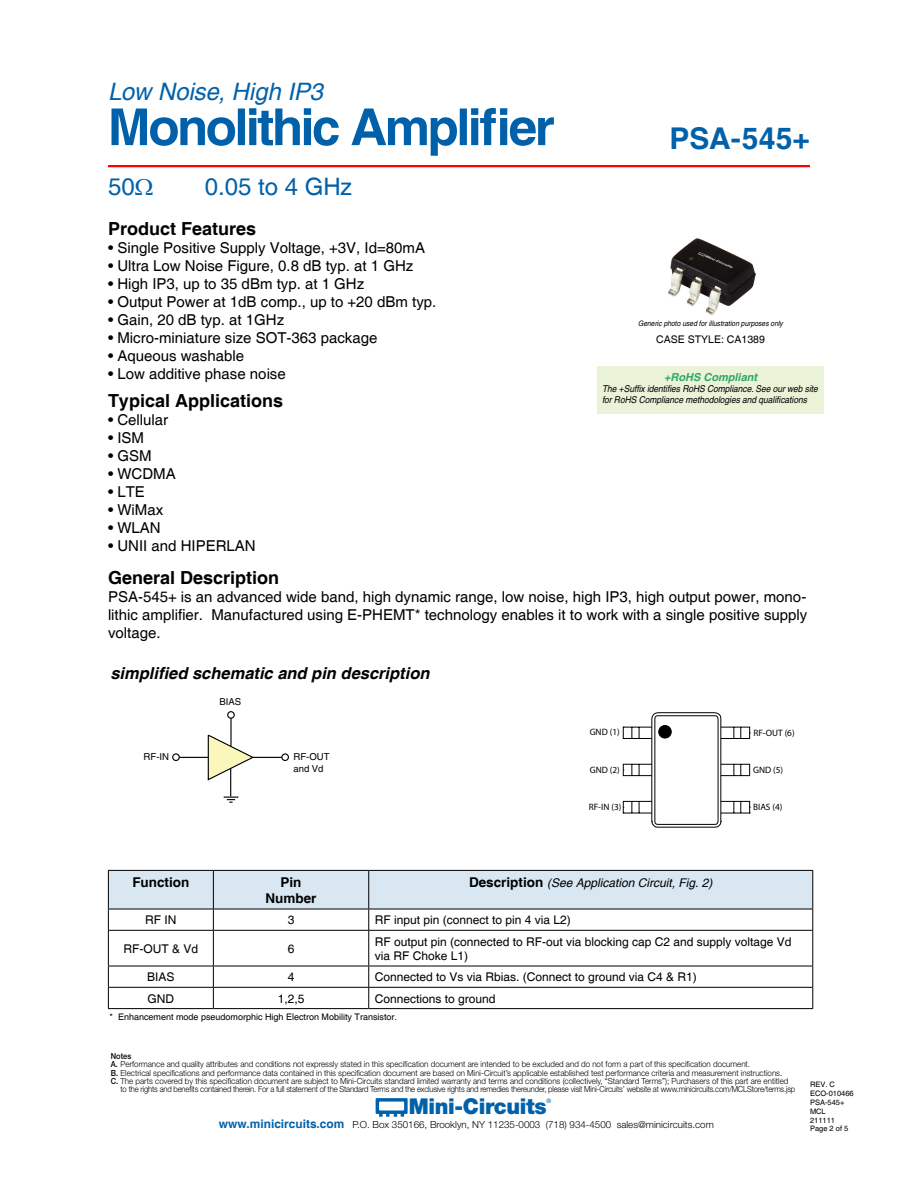
<style>
.page{position:relative;width:918px;height:1188px;background:#fff}
.page>*{position:absolute;margin:0;border:0;box-sizing:border-box;transform-origin:0 0}
.t1{font:700 51px "Helvetica";letter-spacing:-.05em;color:#0061aa}
.MODEL_NUMBER{font:700 30px "Helvetica";color:#0061aa}
.t2{font:italic 24px "Helvetica";letter-spacing:-.005em;color:#0061aa}
.SUB-HEADLINE{font:24px "Helvetica";color:#0061aa}
.t3{font:900 21.9px "Helvetica Neue";letter-spacing:-.015em;color:#0061aa}
.BODY_HEADLINE{font:700 18px "Helvetica";color:#000}
.t4{font:italic 700 16.5px "Helvetica";color:#000}
.FEAT___APPL{font:15px/18px "Helvetica";color:#000;text-align:justify}
.t5{font:700 13.5px "Helvetica";color:#000}
.t6{font:12px/14.4px "Helvetica";color:#000}
.t7{font:italic 12px "Helvetica";color:#000}
.t8{font:italic 700 10.95px "Helvetica";color:rgb(0 148 68/.8)}
.t9{font:10.5px "Helvetica";color:#000}
.t10{font:300 9.75px "Helvetica Neue";color:#000}
.t11{font:9.6px/11.4px "Helvetica";color:#000}
.t12{font:italic 9.45px/11.2px "Helvetica";letter-spacing:-.005em;color:#000;scale:.9 1}
.t13{font:9.3px "Myriad Pro";color:#000}
.SCHEMATIC___PIN{font:9px "Helvetica";color:#000}
.t14{font:300 8.4px "Helvetica Neue";color:#000;scale:.95 1}
.t15{font:300 8.4px "Helvetica Neue";letter-spacing:-.02em;color:#000;scale:.91 1}
.t16{font:500 8.4px "Helvetica Neue";color:#000;scale:.9 1}
.t17{font:italic 7.5px "Helvetica";color:#000;scale:.9 1}
.t18{font:7.5px "Helvetica";color:#000}
.t19{font:500 6.15px "Helvetica Neue";color:#0061aa}
.s1{font-weight:700;font-style:normal;font-size:13.5px}
.s2{font-weight:500}
.s3{font-family:"Helvetica";font-weight:700;font-size:11.85px;color:#0061aa}
</style>
<div class="page">
<hr style="left:108px;top:165px;width:702px;height:2px;background:#f00">
<svg style="left:376px;top:1098px;width:32px;height:19px"></svg>
<svg style="left:108px;top:870px;width:705px;height:60px"></svg>
<hr style="left:108px;top:930px;width:105px;height:1px;background:#000">
<hr style="left:108px;top:931px;width:1px;height:35px;background:#000">
<hr style="left:213px;top:930px;width:156px;height:1px;background:#000">
<hr style="left:213px;top:931px;width:1px;height:35px;background:#000">
<hr style="left:369px;top:930px;width:444px;height:1px;background:#000">
<hr style="left:368px;top:931px;width:1px;height:35px;background:#000">
<hr style="left:812px;top:931px;width:1px;height:35px;background:#000">
<hr style="left:108px;top:966px;width:105px;height:1px;background:#000">
<hr style="left:213px;top:966px;width:156px;height:1px;background:#000">
<hr style="left:369px;top:966px;width:444px;height:1px;background:#000">
<hr style="left:108px;top:987px;width:105px;height:1px;background:#000">
<svg style="left:108px;top:966px;width:1px;height:42px"></svg>
<hr style="left:213px;top:987px;width:156px;height:1px;background:#000">
<svg style="left:213px;top:966px;width:1px;height:42px"></svg>
<hr style="left:369px;top:987px;width:444px;height:1px;background:#000">
<svg style="left:368px;top:966px;width:1px;height:42px"></svg>
<svg style="left:812px;top:966px;width:1px;height:42px"></svg>
<hr style="left:108px;top:1008px;width:105px;height:1px;background:#000">
<hr style="left:213px;top:1008px;width:156px;height:1px;background:#000">
<hr style="left:369px;top:1008px;width:444px;height:1px;background:#000">
<svg style="left:623px;top:712px;width:127px;height:116px"></svg>
<div style="left:659px;top:726px;width:12px;height:12px;background:#000;border-radius:50%"></div>
<div style="left:659px;top:725px;width:12px;height:13px;border:1px solid #000;border-radius:50%"></div>
<div style="left:172px;top:753px;width:8px;height:8px;border:1px solid #000;border-radius:50%"></div>
<svg style="left:179px;top:734px;width:103px;height:69px"></svg>
<hr style="left:230px;top:718px;width:2px;height:28px;background:#000">
<div style="left:227px;top:711px;width:8px;height:8px;border:1px solid #000;border-radius:50%"></div>
<div style="left:281px;top:753px;width:8px;height:8px;border:1px solid #000;border-radius:50%"></div>
<div style="left:597px;top:367px;width:227px;height:47px;background:#eaf2d8"></div>
<img style="left:668px;top:238px;width:88px;height:77px">
<h3 class="t2" style="left:108px;top:77px;width:216px">Low Noise, High IP3</h3>
<h1 class="t1" style="left:108px;top:96px;width:448px">Monolithic Amplifier</h1>
<p class="SUB-HEADLINE" style="left:108px;top:173px;width:28px">50</p>
<p class="SUB-HEADLINE" style="left:205px;top:173px;width:149px">0.05 to 4 GHz</p>
<p class="BODY_HEADLINE" style="left:108px;top:218px;width:150px">Product Features</p>
<p class="FEAT___APPL" style="left:108px;top:239px;width:319px">• Single Positive Supply Voltage, +3V, Id=80mA</p>
<p class="FEAT___APPL" style="left:108px;top:257px;width:307px">• Ultra Low Noise Figure, 0.8 dB typ. at 1 GHz</p>
<p class="FEAT___APPL" style="left:108px;top:275px;width:258px">• High IP3, up to 35 dBm typ. at 1 GHz</p>
<p class="FEAT___APPL" style="left:108px;top:293px;width:330px">• Output Power at 1dB comp., up to +20 dBm typ.</p>
<p class="FEAT___APPL" style="left:108px;top:311px;width:178px">• Gain, 20 dB typ. at 1GHz</p>
<p class="FEAT___APPL" style="left:108px;top:329px;width:271px">• Micro-miniature size SOT-363 package</p>
<p class="FEAT___APPL" style="left:108px;top:347px;width:138px">• Aqueous washable</p>
<p class="FEAT___APPL" style="left:108px;top:365px;width:179px">• Low additive phase noise</p>
<p class="BODY_HEADLINE" style="left:108px;top:390px;width:177px">Typical Applications</p>
<p class="FEAT___APPL" style="left:108px;top:411px;width:62px">• Cellular</p>
<p class="FEAT___APPL" style="left:108px;top:429px;width:38px">• ISM</p>
<p class="FEAT___APPL" style="left:108px;top:447px;width:45px">• GSM</p>
<p class="FEAT___APPL" style="left:108px;top:465px;width:69px">• WCDMA</p>
<p class="FEAT___APPL" style="left:108px;top:483px;width:38px">• LTE</p>
<p class="FEAT___APPL" style="left:108px;top:501px;width:57px">• WiMax</p>
<p class="FEAT___APPL" style="left:108px;top:519px;width:54px">• WLAN</p>
<p class="FEAT___APPL" style="left:108px;top:537px;width:149px">• UNII and HIPERLAN</p>
<p class="MODEL_NUMBER" style="left:670px;top:120px;width:142px">PSA-545+</p>
<p class="t17" style="left:638px;top:319px;width:162px">Generic photo used for illustration purposes only</p>
<p class="t9" style="left:656px;top:333px;width:110px">CASE STYLE: CA1389</p>
<h3 class="t8" style="left:664px;top:370px;width:95px">+RoHS Compliant</h3>
<p class="t12" style="left:602px;top:383px;width:241px">The +Suffix identifies RoHS Compliance. See our web site for RoHS Compliance methodologies and qualifications</p>
<p class="BODY_HEADLINE" style="left:108px;top:567px;width:173px">General Description</p>
<p class="FEAT___APPL" style="left:108px;top:588px;width:701px">PSA-545+ is an advanced wide band, high dynamic range, low noise, high IP3, high output power, mono&shy;lithic amplifier. Manufactured using E-PHEMT* technology enables it to work with a single positive supply voltage.</p>
<p class="t4" style="left:110px;top:663px;width:321px">simplified schematic and pin description</p>
<p class="t11" style="left:219px;top:696px;width:23px">BIAS</p>
<p class="t11" style="left:144px;top:751px;width:27px">RF-IN</p>
<p class="t11" style="left:294px;top:751px;width:38px">RF-OUT and Vd</p>
<p class="t5" style="left:132px;top:874px;width:58px">Function</p>
<p class="t5" style="left:281px;top:874px;width:23px">Pin</p>
<p class="t5" style="left:266px;top:890px;width:53px">Number</p>
<p class="t13" style="left:590px;top:726px;width:32px">GND (1)</p>
<p class="t13" style="left:590px;top:764px;width:32px">GND (2)</p>
<p class="t13" style="left:589px;top:801px;width:34px">RF-IN (3)</p>
<p class="t7" style="left:469px;top:876px;width:245px"><span class="s1">Description</span> (See Application Circuit, Fig. 2)</p>
<p class="t13" style="left:753px;top:727px;width:43px">RF-OUT (6)</p>
<p class="t13" style="left:753px;top:764px;width:32px">GND (5)</p>
<p class="t13" style="left:753px;top:801px;width:31px">BIAS (4)</p>
<p class="t6" style="left:145px;top:913px;width:33px">RF IN</p>
<p class="t6" style="left:288px;top:913px;width:8px">3</p>
<p class="t6" style="left:375px;top:913px;width:198px">RF input pin (connect to pin 4 via L2)</p>
<p class="t6" style="left:124px;top:942px;width:76px">RF-OUT &amp; Vd</p>
<p class="t6" style="left:288px;top:942px;width:8px">6</p>
<p class="t6" style="left:375px;top:935px;width:418px">RF output pin (connected to RF-out via blocking cap C2 and supply voltage Vd via RF Choke L1)</p>
<p class="t6" style="left:147px;top:970px;width:29px">BIAS</p>
<p class="t6" style="left:288px;top:970px;width:8px">4</p>
<p class="t6" style="left:375px;top:970px;width:324px">Connected to Vs via Rbias. (Connect to ground via C4 &amp; R1)</p>
<p class="t6" style="left:148px;top:992px;width:28px">GND</p>
<p class="t6" style="left:278px;top:992px;width:28px">1,2,5</p>
<p class="t6" style="left:375px;top:992px;width:122px">Connections to ground</p>
<p class="SCHEMATIC___PIN" style="left:110px;top:1012px;width:289px">* Enhancement mode pseudomorphic High Electron Mobility Transistor.</p>
<p class="t16" style="left:111px;top:1051px;width:24px">Notes</p>
<p class="t14" style="left:111px;top:1059px;width:675px"><span class="s2">A.</span> Performance and quality attributes and conditions not expressly stated in this specification document are intended to be excluded and do not form a part of this specification document.</p>
<p class="t14" style="left:111px;top:1068px;width:708px"><span class="s2">B.</span> Electrical specifications and performance data contained in this specification document are based on Mini-Circuit’s applicable established test performance criteria and measurement instructions.</p>
<p class="t14" style="left:111px;top:1076px;width:715px"><span class="s2">C.</span> The parts covered by this specification document are subject to Mini-Circuits standard limited warranty and terms and conditions (collectively, “Standard Terms”); Purchasers of this part are entitled</p>
<p class="t15" style="left:121px;top:1084px;width:743px">to the rights and benefits contained therein. For a full statement of the Standard Terms and the exclusive rights and remedies thereunder, please visit Mini-Circuits’ website at www.minicircuits.com/MCLStore/terms.jsp</p>
<h3 class="t3" style="left:409px;top:1093px;width:140px">Mini-Circuits</h3>
<p class="t19" style="left:546px;top:1097px;width:6px">®</p>
<p class="t10" style="left:219px;top:1118px;width:496px"><span class="s3">www.minicircuits.com</span> P.O. Box 350166, Brooklyn, NY 11235-0003 (718) 934-4500 sales@minicircuits.com</p>
<p class="t18" style="left:810px;top:1124px;width:40px">Page 2 of 5</p>
<p class="t18" style="left:810px;top:1080px;width:27px">REV. C</p>
<p class="t18" style="left:810px;top:1089px;width:45px">ECO-010466</p>
<p class="t18" style="left:810px;top:1098px;width:36px">PSA-545+</p>
<p class="t18" style="left:810px;top:1107px;width:17px">MCL</p>
<p class="t18" style="left:810px;top:1116px;width:27px">211111</p>
</div>
